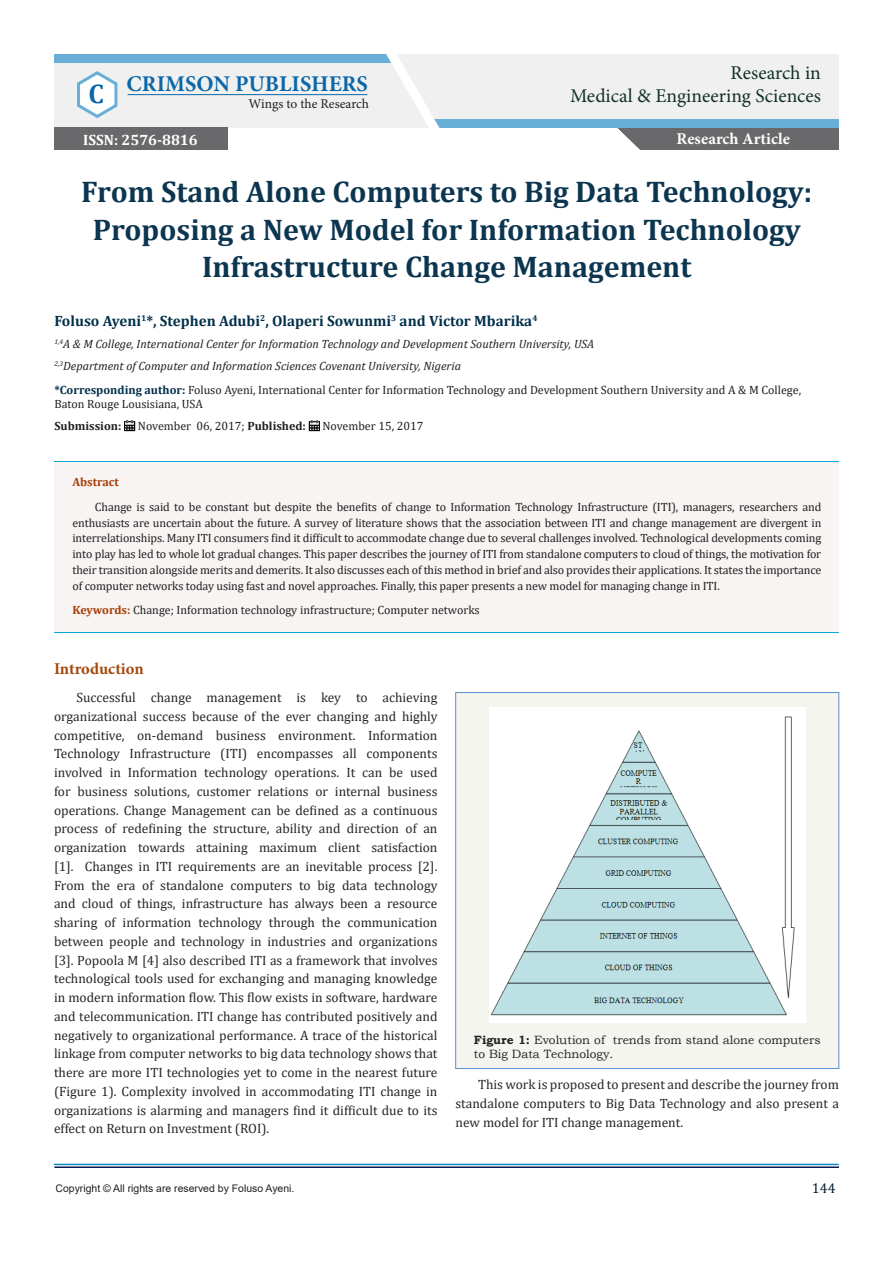
<style>
.page{position:relative;width:893px;height:1263px;background:#fff}
.page>*{position:absolute;margin:0;border:0;box-sizing:border-box;transform-origin:0 0}
.t1{font:700 30px/37.5px "Cambria";color:#0c3650;text-align:center}
.t2{font:700 27px "Cambria";color:#0b67a8}
.t3{font:700 22.5px "Minion Pro";color:#0b67a8}
.t4{font:19.5px "Minion Pro";color:#12302b}
.t5{font:700 16.5px "Minion Pro";color:#fff}
.t6{font:700 16.5px "Minion Pro";letter-spacing:-.005em;color:#a14307}
.t7{font:700 15px "Cambria";color:#02304b}
.t8{font:700 15px "Cambria";color:#fff}
.t9{font:14.25px "Cambria";color:#021c2d}
.t10{font:13.5px/18.8px "Cambria";color:#231f20;text-align:justify}
.t11{font:13.5px "Minion Pro";color:#231f20}
.t12{font:12px/15.8px "Cambria";color:#231f20}
.t13{font:italic 12px "Cambria";color:#231f20}
.t14{font:12px/14.4px "Bookman Old Style";color:#231f20}
.t15{font:700 12px "Cambria";color:#231f20}
.t16{font:700 12px "Cambria";color:#a73d07}
.t17{font:10.5px "Arial";color:#231f20}
.s1{font-weight:700;color:#02304b}
.s2{font-weight:700}
.s3{font-weight:700;color:#a73d07}
</style>
<div class="page">
<hr style="left:54px;top:1164px;width:785px;height:1px;background:#0b88c4">
<hr style="left:54px;top:1166px;width:785px;height:2px;background:#0b184f">
<div style="left:456px;top:692px;width:383px;height:376px;background:#f5f5f0"></div>
<div style="left:455px;top:692px;width:384px;height:377px;border:1px solid #548dd4"></div>
<img style="left:489px;top:707px;width:316px;height:316px">
<svg style="left:124px;top:420px;width:11px;height:11px"></svg>
<svg style="left:309px;top:420px;width:11px;height:11px"></svg>
<div style="left:54px;top:461px;width:785px;height:172px;background:#f7f4f3"></div>
<hr style="left:54px;top:461px;width:785px;height:1px;background:#08aadb">
<hr style="left:54px;top:632px;width:785px;height:1px;background:#08aadb">
<div style="left:615px;top:127px;width:224px;height:23px;background:#69696c"></div>
<svg style="left:615px;top:128px;width:25px;height:22px"></svg>
<div style="left:54px;top:54px;width:785px;height:73px;background:#f0f0f0"></div>
<svg style="left:77px;top:71px;width:41px;height:47px"></svg>
<hr style="left:128px;top:94px;width:239px;height:1px;background:#0b67a8">
<div style="left:431px;top:119px;width:408px;height:9px;background:#67afd7"></div>
<div style="left:54px;top:54px;width:338px;height:8px;background:#67afd7"></div>
<svg style="left:373px;top:54px;width:67px;height:74px"></svg>
<div style="left:54px;top:127px;width:173px;height:23px;background:#69696c"></div>
<p class="t4" style="left:731px;top:59px;width:92px">Research in</p>
<p class="t3" style="left:127px;top:68px;width:243px">CRIMSON PUBLISHERS</p>
<p class="t11" style="left:249px;top:94px;width:122px">Wings to the Research</p>
<p class="t8" style="left:83px;top:129px;width:116px">ISSN: 2576-8816</p>
<p class="t2" style="left:88px;top:75px;width:17px">C</p>
<p class="t4" style="left:570px;top:83px;width:252px">Medical &amp; Engineering Sciences</p>
<p class="t5" style="left:677px;top:127px;width:115px">Research Article</p>
<p class="t1" style="left:81px;top:172px;width:732px">From Stand Alone Computers to Big Data Technology:<br>Proposing a New Model for Information Technology<br>Infrastructure Change Management</p>
<p class="t7" style="left:54px;top:310px;width:485px">Foluso Ayeni<sup>1</sup>*, Stephen Adubi<sup>2</sup>, Olaperi Sowunmi<sup>3</sup> and Victor Mbarika<sup>4</sup></p>
<p class="t13" style="left:54px;top:335px;width:541px"><sup>1,4</sup>A &amp; M College, International Center for Information Technology and Development Southern University, USA</p>
<p class="t13" style="left:54px;top:357px;width:408px"><sup>2,3</sup>Department of Computer and Information Sciences Covenant University, Nigeria</p>
<p class="t12" style="left:54px;top:382px;width:748px;line-height:14.4px"><span class="s1">*Corresponding author:</span> Foluso Ayeni, International Center for Information Technology and Development Southern University and A &amp; M College,<br>Baton Rouge Lousisiana, USA</p>
<p class="t15" style="left:54px;top:417px;width:69px">Submission:</p>
<p class="t12" style="left:138px;top:418px;width:170px">November 06, 2017; <span class="s2">Published:</span></p>
<p class="t12" style="left:322px;top:418px;width:103px">November 15, 2017</p>
<p class="t16" style="left:72px;top:473px;width:48px">Abstract</p>
<p class="t12" style="left:72px;top:499px;width:751px;text-align:justify;text-indent:22px">Change is said to be constant but despite the benefits of change to Information Technology Infrastructure (ITI), managers, researchers and enthusiasts are uncertain about the future. A survey of literature shows that the association between ITI and change management are divergent in interrelationships. Many ITI consumers find it difficult to accommodate change due to several challenges involved. Technological developments coming into play has led to whole lot gradual changes. This paper describes the journey of ITI from standalone computers to cloud of things, the motivation for their transition alongside merits and demerits. It also discusses each of this method in brief and also provides their applications. It states the importance of computer networks today using fast and novel approaches. Finally, this paper presents a new model for managing change in ITI.</p>
<p class="t12" style="left:72px;top:602px;width:409px"><span class="s3">Keywords:</span> Change; Information technology infrastructure; Computer networks</p>
<p class="t6" style="left:54px;top:657px;width:91px">Introduction</p>
<p class="t10" style="left:54px;top:688px;width:385px;text-indent:22px">Successful change management is key to achieving organizational success because of the ever changing and highly competitive, on-demand business environment. Information Technology Infrastructure (ITI) encompasses all components involved in Information technology operations. It can be used for business solutions, customer relations or internal business operations. Change Management can be defined as a continuous process of redefining the structure, ability and direction of an organization towards attaining maximum client satisfaction [1]. Changes in ITI requirements are an inevitable process [2].<br>From the era of standalone computers to big data technology and cloud of things, infrastructure has always been a resource sharing of information technology through the communication between people and technology in industries and organizations [3]. Popoola M [4] also described ITI as a framework that involves technological tools used for exchanging and managing knowledge in modern information flow. This flow exists in software, hardware and telecommunication. ITI change has contributed positively and negatively to organizational performance. A trace of the historical linkage from computer networks to big data technology shows that there are more ITI technologies yet to come in the nearest future (Figure 1). Complexity involved in accommodating ITI change in organizations is alarming and managers find it difficult due to its effect on Return on Investment (ROI).</p>
<p class="t14" style="left:474px;top:1033px;width:348px"><span class="s2">Figure 1:</span> Evolution of trends from stand alone computers to Big Data Technology.</p>
<p class="t10" style="left:455px;top:1075px;width:385px;text-indent:22px">This work is proposed to present and describe the journey from standalone computers to Big Data Technology and also present a new model for ITI change management.</p>
<p class="t17" style="left:56px;top:1181px;width:240px">Copyright © All rights are reserved by Foluso Ayeni.</p>
<p class="t9" style="left:812px;top:1180px;width:25px">144</p>
</div>
